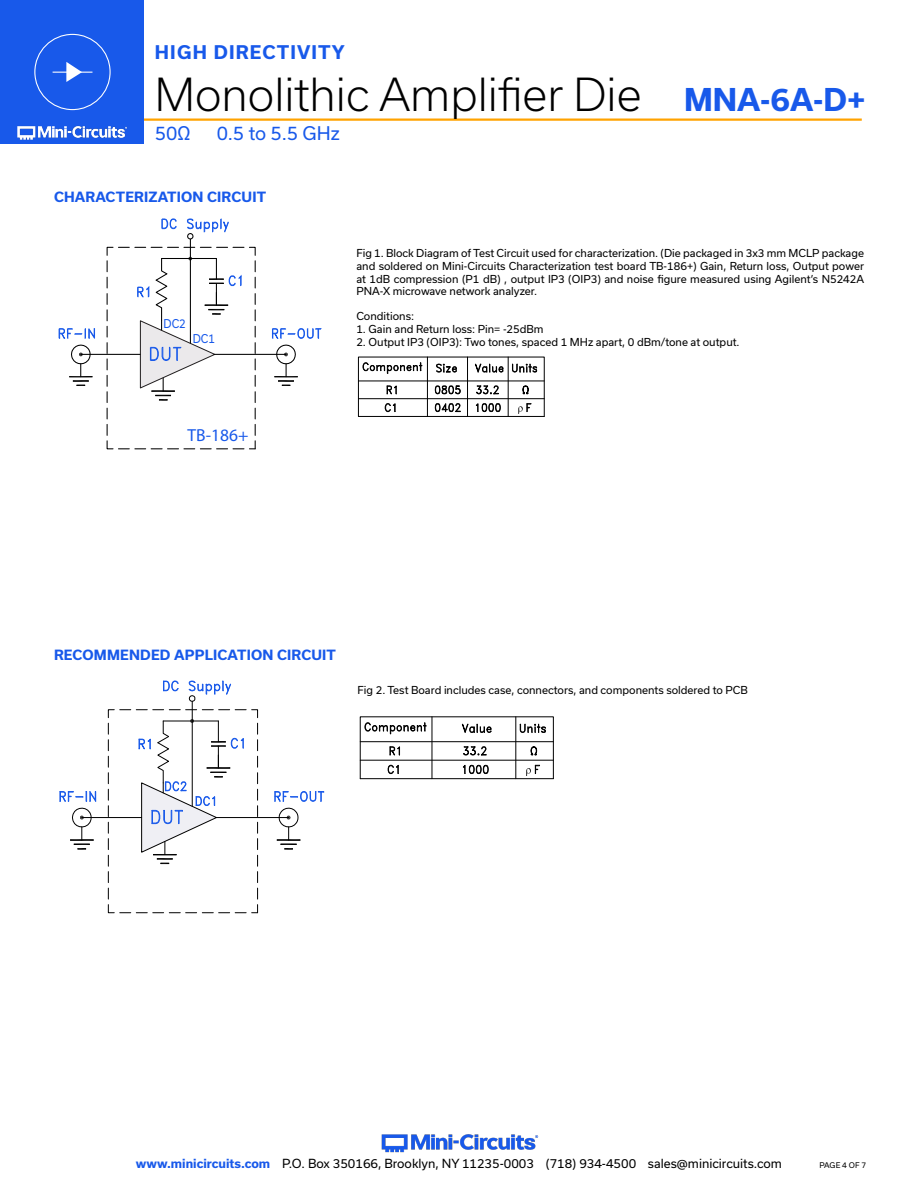
<style>
.page{position:relative;width:918px;height:1188px;background:#fff}
.page>*{position:absolute;margin:0;border:0;box-sizing:border-box;transform-origin:0 0}
.t1{font:300 43.5px "Usual";color:#000}
.t2{font:700 30px "Usual";color:#1859ea}
.t3{font:700 18px "Usual";letter-spacing:.065em;color:#1859ea}
.t4{font:18px "Usual";color:#1859ea}
.t5{font:17.4px "Myriad Pro";color:#1859ea}
.Blue_Headers{font:700 13.5px "Usual";letter-spacing:.015em;color:#1859ea}
.t6{font:12px "Usual";color:#000}
.t7{font:11.7px "Usual";color:#1859ea;scale:.9 1}
.Figure_text{font:10.5px/12.6px "Usual";color:#000;text-align:justify}
.t8{font:7.5px "Usual";color:#000}
.s1{font-weight:700;color:#1859ea}
</style>
<div class="page">
<hr style="left:129px;top:118px;width:733px;height:3px;background:#ffa300">
<div style="left:0;top:0;width:144px;height:144px;background:#1859ea"></div>
<img style="left:17px;top:120px;width:128px;height:20px">
<div style="left:34px;top:34px;width:77px;height:76px;border:1px solid #fff;border-radius:50%"></div>
<hr style="left:53px;top:72px;width:39px;height:1px;background:#fff">
<svg style="left:66px;top:62px;width:16px;height:20px"></svg>
<img style="left:381px;top:1134px;width:158px;height:19px">
<svg style="left:364px;top:722px;width:63px;height:13px"></svg>
<svg style="left:461px;top:723px;width:31px;height:10px"></svg>
<svg style="left:520px;top:723px;width:26px;height:10px"></svg>
<hr style="left:360px;top:741px;width:193px;height:1px;background:#000">
<hr style="left:432px;top:717px;width:1px;height:62px;background:#000">
<hr style="left:515px;top:717px;width:1px;height:62px;background:#000">
<hr style="left:360px;top:760px;width:193px;height:1px;background:#000">
<hr style="left:360px;top:778px;width:193px;height:1px;background:#000">
<svg style="left:389px;top:746px;width:11px;height:10px"></svg>
<svg style="left:387px;top:764px;width:12px;height:10px"></svg>
<svg style="left:530px;top:746px;width:8px;height:10px"></svg>
<svg style="left:526px;top:765px;width:14px;height:11px"></svg>
<svg style="left:463px;top:764px;width:26px;height:10px"></svg>
<svg style="left:463px;top:746px;width:24px;height:10px"></svg>
<hr style="left:190px;top:239px;width:1px;height:104px;background:#000">
<hr style="left:214px;top:354px;width:72px;height:1px;background:#000">
<hr style="left:81px;top:354px;width:59px;height:1px;background:#000">
<svg style="left:106px;top:246px;width:23px;height:42px"></svg>
<svg style="left:107px;top:310px;width:1px;height:27px"></svg>
<svg style="left:107px;top:359px;width:1px;height:27px"></svg>
<svg style="left:106px;top:392px;width:23px;height:58px"></svg>
<svg style="left:135px;top:448px;width:27px;height:1px"></svg>
<svg style="left:168px;top:448px;width:43px;height:1px"></svg>
<svg style="left:217px;top:441px;width:39px;height:8px"></svg>
<svg style="left:58px;top:328px;width:38px;height:58px"></svg>
<svg style="left:272px;top:328px;width:50px;height:58px"></svg>
<svg style="left:161px;top:218px;width:16px;height:11px"></svg>
<svg style="left:135px;top:246px;width:121px;height:189px"></svg>
<svg style="left:186px;top:218px;width:43px;height:22px"></svg>
<svg style="left:362px;top:362px;width:61px;height:12px"></svg>
<svg style="left:436px;top:363px;width:21px;height:10px"></svg>
<svg style="left:475px;top:363px;width:29px;height:10px"></svg>
<svg style="left:512px;top:363px;width:26px;height:10px"></svg>
<hr style="left:358px;top:381px;width:186px;height:1px;background:#000">
<hr style="left:427px;top:357px;width:1px;height:59px;background:#000">
<hr style="left:467px;top:357px;width:1px;height:59px;background:#000">
<hr style="left:508px;top:357px;width:1px;height:59px;background:#000">
<hr style="left:358px;top:398px;width:186px;height:1px;background:#000">
<hr style="left:358px;top:416px;width:186px;height:1px;background:#000">
<svg style="left:386px;top:385px;width:11px;height:10px"></svg>
<svg style="left:384px;top:403px;width:12px;height:9px"></svg>
<svg style="left:522px;top:385px;width:7px;height:10px"></svg>
<svg style="left:518px;top:403px;width:14px;height:11px"></svg>
<svg style="left:434px;top:385px;width:29px;height:28px"></svg>
<svg style="left:475px;top:385px;width:26px;height:27px"></svg>
<hr style="left:192px;top:701px;width:1px;height:105px;background:#000">
<hr style="left:216px;top:817px;width:73px;height:1px;background:#000">
<hr style="left:82px;top:817px;width:60px;height:1px;background:#000">
<svg style="left:257px;top:872px;width:1px;height:27px"></svg>
<svg style="left:107px;top:872px;width:40px;height:42px"></svg>
<svg style="left:153px;top:912px;width:27px;height:1px"></svg>
<svg style="left:186px;top:912px;width:27px;height:1px"></svg>
<svg style="left:219px;top:912px;width:27px;height:1px"></svg>
<svg style="left:252px;top:905px;width:6px;height:8px"></svg>
<svg style="left:59px;top:791px;width:37px;height:58px"></svg>
<svg style="left:274px;top:791px;width:50px;height:58px"></svg>
<svg style="left:163px;top:680px;width:16px;height:12px"></svg>
<svg style="left:107px;top:709px;width:151px;height:157px"></svg>
<svg style="left:188px;top:681px;width:43px;height:21px"></svg>
<h3 class="t3" style="left:155px;top:42px;width:192px">HIGH DIRECTIVITY</h3>
<h1 class="t1" style="left:155px;top:70px;width:488px">Monolithic Amplifier Die</h1>
<h3 class="t4" style="left:155px;top:123px;width:37px">50Ω</h3>
<h3 class="t4" style="left:217px;top:123px;width:124px">0.5 to 5.5 GHz</h3>
<p class="Blue_Headers" style="left:54px;top:190px;width:214px">CHARACTERIZATION CIRCUIT</p>
<h2 class="t2" style="left:684px;top:83px;width:183px">MNA-6A-D+</h2>
<p class="t7" style="left:164px;top:317px;width:26px">DC2</p>
<p class="t7" style="left:193px;top:332px;width:26px">DC1</p>
<p class="t5" style="left:188px;top:424px;width:62px">TB-186+</p>
<p class="Figure_text" style="left:356px;top:247px;width:509px">Fig 1. Block Diagram of Test Circuit used for characterization. (Die packaged in 3x3 mm MCLP package and soldered on Mini-Circuits Characterization test board TB-186+) Gain, Return loss, Output power at 1dB compression (P1 dB) , output IP3 (OIP3) and noise figure measured using Agilent’s N5242A PNA-X microwave network analyzer.</p>
<p class="Figure_text" style="left:356px;top:310px;width:59px">Conditions:</p>
<p class="Figure_text" style="left:356px;top:323px;width:189px">1. Gain and Return loss: Pin= -25dBm</p>
<p class="Figure_text" style="left:356px;top:335px;width:385px">2. Output IP3 (OIP3): Two tones, spaced 1 MHz apart, 0 dBm/tone at output.</p>
<p class="Blue_Headers" style="left:54px;top:647px;width:284px">RECOMMENDED APPLICATION CIRCUIT</p>
<p class="Figure_text" style="left:358px;top:683px;width:392px">Fig 2. Test Board includes case, connectors, and components soldered to PCB</p>
<p class="t6" style="left:136px;top:1157px;width:648px"><span class="s1">www.minicircuits.com</span> P.O. Box 350166, Brooklyn, NY 11235-0003 (718) 934-4500 sales@minicircuits.com</p>
<p class="t8" style="left:819px;top:1160px;width:48px">PAGE 4 OF 7</p>
</div>
